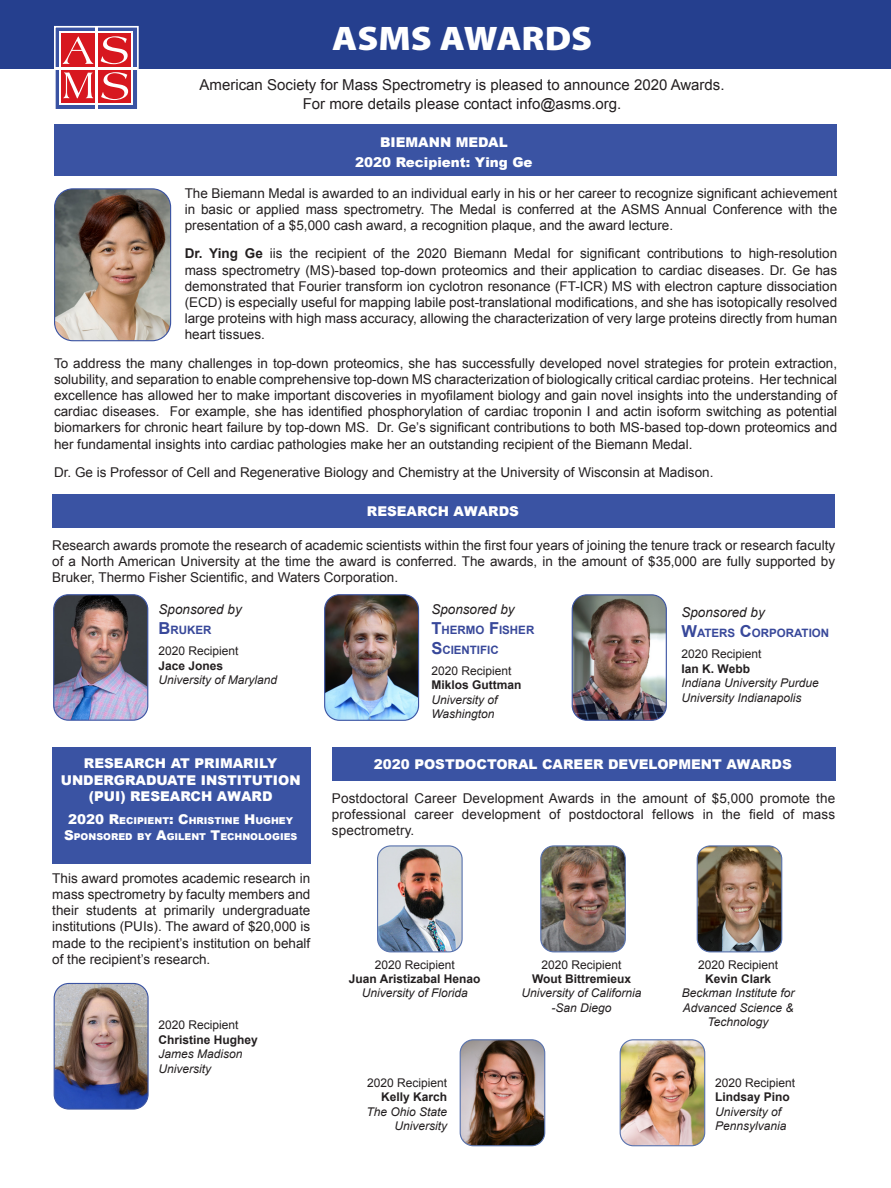
<style>
.page{position:relative;width:891px;height:1188px;background:#fff}
.page>*{position:absolute;margin:0;border:0;box-sizing:border-box;transform-origin:0 0}
.t1{font:900 34.2px "Myriad Pro";letter-spacing:-.005em;color:#fff;scale:1.09 1}
.t2{font:15px "Arial";color:#231f20}
.t3{font:13.5px/16.2px "Arial";color:#231f20;text-align:justify}
.t4{font:900 13.5px/16.2px "Arial";color:#fff;text-align:center}
.heading_8{font:italic 13.5px "Arial";color:#231f20}
.t5{font:italic 12px/14.4px "Arial";color:#231f20}
.t6{font:12px "Arial";color:#231f20}
.t7{font:700 12px "Arial";color:#231f20}
.t8{font:700 11.55px/19.8px "Arial";color:#38489a}
.t9{font:900 9.45px/16.2px "Arial";color:#fff;text-align:center}
.s1{font-weight:700}
.s2{font-size:16.5px}
.s3{font-size:13.5px}
.s4{font-style:normal}
.s5{font-weight:700;font-style:normal}
</style>
<div class="page">
<div style="left:0;top:0;width:891px;height:68px;background:#253f8e"></div>
<svg style="left:53px;top:25px;width:87px;height:84px"></svg>
<div style="left:54px;top:125px;width:783px;height:51px;background:#3a53a3"></div>
<img style="left:55px;top:190px;width:116px;height:151px">
<div style="left:54px;top:188px;width:117px;height:153px;border:1px solid #3a53a3;border-radius:18px"></div>
<div style="left:52px;top:495px;width:783px;height:33px;background:#3a53a3"></div>
<img style="left:572px;top:596px;width:93px;height:123px">
<div style="left:572px;top:594px;width:95px;height:127px;border:1px solid #3a53a3;border-radius:15px"></div>
<img style="left:326px;top:596px;width:93px;height:123px">
<div style="left:324px;top:594px;width:95px;height:127px;border:1px solid #3a53a3;border-radius:15px"></div>
<img style="left:55px;top:596px;width:93px;height:123px">
<div style="left:53px;top:594px;width:95px;height:127px;border:1px solid #3a53a3;border-radius:15px"></div>
<div style="left:52px;top:747px;width:258px;height:117px;background:#3a53a3"></div>
<img style="left:54px;top:983px;width:93px;height:125px">
<div style="left:54px;top:983px;width:95px;height:127px;border:1px solid #3a53a3;border-radius:15px"></div>
<div style="left:332px;top:747px;width:503px;height:33px;background:#3a53a3"></div>
<img style="left:378px;top:847px;width:83px;height:105px">
<div style="left:377px;top:845px;width:86px;height:107px;border:1px solid #5872ae;border-radius:13px"></div>
<img style="left:542px;top:847px;width:83px;height:105px">
<div style="left:540px;top:845px;width:86px;height:107px;border:1px solid #5872ae;border-radius:13px"></div>
<img style="left:697px;top:847px;width:85px;height:105px">
<div style="left:697px;top:845px;width:85px;height:107px;border:1px solid #5872ae;border-radius:13px"></div>
<img style="left:620px;top:1041px;width:85px;height:105px">
<div style="left:620px;top:1039px;width:85px;height:107px;border:1px solid #5872ae;border-radius:13px"></div>
<img style="left:460px;top:1041px;width:85px;height:105px">
<div style="left:460px;top:1039px;width:85px;height:107px;border:1px solid #5872ae;border-radius:13px"></div>
<p class="t1" style="left:332px;top:16px;width:240px">ASMS AWARDS</p>
<p class="t2" style="left:200px;top:75px;width:526px">American Society for Mass Spectrometry is pleased to announce 2020 Awards.</p>
<p class="t2" style="left:303px;top:94px;width:320px">For more details please contact info@asms.org.</p>
<p class="t4" style="left:380px;top:134px;width:129px">BIEMANN MEDAL</p>
<p class="t4" style="left:355px;top:153px;width:179px">2020 Recipient: Ying Ge</p>
<p class="t3" style="left:185px;top:185px;width:654px">The Biemann Medal is awarded to an individual early in his or her career to recognize significant achievement in basic or applied mass spectrometry. The Medal is conferred at the ASMS Annual Conference with the presentation of a $5,000 cash award, a recognition plaque, and the award lecture.</p>
<p class="t3" style="left:185px;top:246px;width:654px"><span class="s1">Dr. Ying Ge</span> iis the recipient of the 2020 Biemann Medal for significant contributions to high-resolution mass spectrometry (MS)-based top-down proteomics and their application to cardiac diseases. Dr. Ge has demonstrated that Fourier transform ion cyclotron resonance (FT-ICR) MS with electron capture dissociation (ECD) is especially useful for mapping labile post-translational modifications, and she has isotopically resolved large proteins with high mass accuracy, allowing the characterization of very large proteins directly from human heart tissues.</p>
<p class="t3" style="left:54px;top:355px;width:785px">To address the many challenges in top-down proteomics, she has successfully developed novel strategies for protein extraction, solubility, and separation to enable comprehensive top-down MS characterization of biologically critical cardiac proteins. Her technical excellence has allowed her to make important discoveries in myofilament biology and gain novel insights into the understanding of cardiac diseases. For example, she has identified phosphorylation of cardiac troponin I and actin isoform switching as potential biomarkers for chronic heart failure by top-down MS. Dr. Ge’s significant contributions to both MS-based top-down proteomics and her fundamental insights into cardiac pathologies make her an outstanding recipient of the Biemann Medal.</p>
<p class="t3" style="left:54px;top:464px;width:661px">Dr. Ge is Professor of Cell and Regenerative Biology and Chemistry at the University of Wisconsin at Madison.</p>
<p class="t4" style="left:367px;top:503px;width:154px">RESEARCH AWARDS</p>
<p class="t3" style="left:52px;top:537px;width:784px">Research awards promote the research of academic scientists within the first four years of joining the tenure track or research faculty of a North American University at the time the award is conferred. The awards, in the amount of $35,000 are fully supported by Bruker, Thermo Fisher Scientific, and Waters Corporation.</p>
<p class="heading_8" style="left:159px;top:601px;width:85px">Sponsored by</p>
<p class="t8" style="left:159px;top:620px;width:54px"><span class="s2">B</span>RUKER</p>
<p class="t6" style="left:159px;top:643px;width:82px">2020 Recipient</p>
<p class="t7" style="left:159px;top:657px;width:66px">Jace Jones</p>
<p class="t5" style="left:159px;top:673px;width:120px">University of Maryland</p>
<p class="t4" style="left:61px;top:755px;width:241px">RESEARCH AT PRIMARILY<br>UNDERGRADUATE INSTITUTION (PUI) RESEARCH AWARD</p>
<p class="t9" style="left:64px;top:812px;width:235px"><span class="s3">2020 R</span>ECIPIENT<span class="s3">: C</span>HRISTINE <span class="s3">H</span> UGHEY<br><span class="s3">S</span>PONSORED BY <span class="s3">A</span>GILENT <span class="s3">T</span>ECHNOLOGIES</p>
<p class="t3" style="left:52px;top:870px;width:260px">This award promotes academic research in mass spectrometry by faculty members and their students at primarily undergraduate institutions (PUIs). The award of $20,000 is made to the recipient’s institution on behalf of the recipient’s research.</p>
<p class="t6" style="left:159px;top:1017px;width:82px">2020 Recipient</p>
<p class="t7" style="left:159px;top:1032px;width:101px">Christine Hughey</p>
<p class="t5" style="left:159px;top:1047px;width:86px">James Madison<br>University</p>
<p class="heading_8" style="left:431px;top:601px;width:85px">Sponsored by</p>
<p class="t8" style="left:431px;top:620px;width:105px"><span class="s2">T</span>HERMO <span class="s2">F</span>ISHER<br><span class="s2">S</span>CIENTIFIC</p>
<p class="t6" style="left:431px;top:663px;width:82px">2020 Recipient</p>
<p class="t7" style="left:431px;top:677px;width:92px">Miklos Guttman</p>
<p class="t5" style="left:431px;top:693px;width:68px">University of<br>Washington</p>
<p class="heading_8" style="left:681px;top:604px;width:85px">Sponsored by</p>
<p class="t8" style="left:681px;top:624px;width:149px"><span class="s2">W</span>ATERS <span class="s2">C</span>ORPORATION</p>
<p class="t5" style="left:681px;top:647px;width:139px"><span class="s4">2020 Recipient<br></span><span class="s5">Ian K. Webb<br></span>Indiana University Purdue<br>University Indianapolis</p>
<p class="t4" style="left:374px;top:755px;width:419px">2020 POSTDOCTORAL CAREER DEVELOPMENT AWARDS</p>
<p class="t3" style="left:332px;top:790px;width:505px">Postdoctoral Career Development Awards in the amount of $5,000 promote the professional career development of postdoctoral fellows in the field of mass spectrometry.</p>
<p class="t6" style="left:375px;top:956px;width:82px">2020 Recipient</p>
<p class="t7" style="left:349px;top:971px;width:133px">Juan Aristizabal Henao</p>
<p class="t5" style="left:362px;top:986px;width:108px">University of Florida</p>
<p class="t6" style="left:367px;top:1075px;width:82px">2020 Recipient</p>
<p class="t7" style="left:381px;top:1089px;width:68px">Kelly Karch</p>
<p class="t5" style="left:367px;top:1105px;width:82px;text-align:right">The Ohio State<br>University</p>
<p class="t6" style="left:542px;top:956px;width:82px">2020 Recipient</p>
<p class="t7" style="left:532px;top:971px;width:101px">Wout Bittremieux</p>
<p class="t5" style="left:522px;top:986px;width:122px">University of California</p>
<p class="t5" style="left:552px;top:1001px;width:62px">-San Diego</p>
<p class="t6" style="left:698px;top:956px;width:82px">2020 Recipient</p>
<p class="t7" style="left:705px;top:971px;width:68px">Kevin Clark</p>
<p class="t5" style="left:682px;top:986px;width:114px;text-align:center">Beckman Institute for<br>Advanced Science &amp;<br>Technology</p>
<p class="t6" style="left:715px;top:1075px;width:82px">2020 Recipient</p>
<p class="t5" style="left:715px;top:1090px;width:76px"><span class="s5">Lindsay Pino<br></span>University of<br>Pennsylvania</p>
</div>
